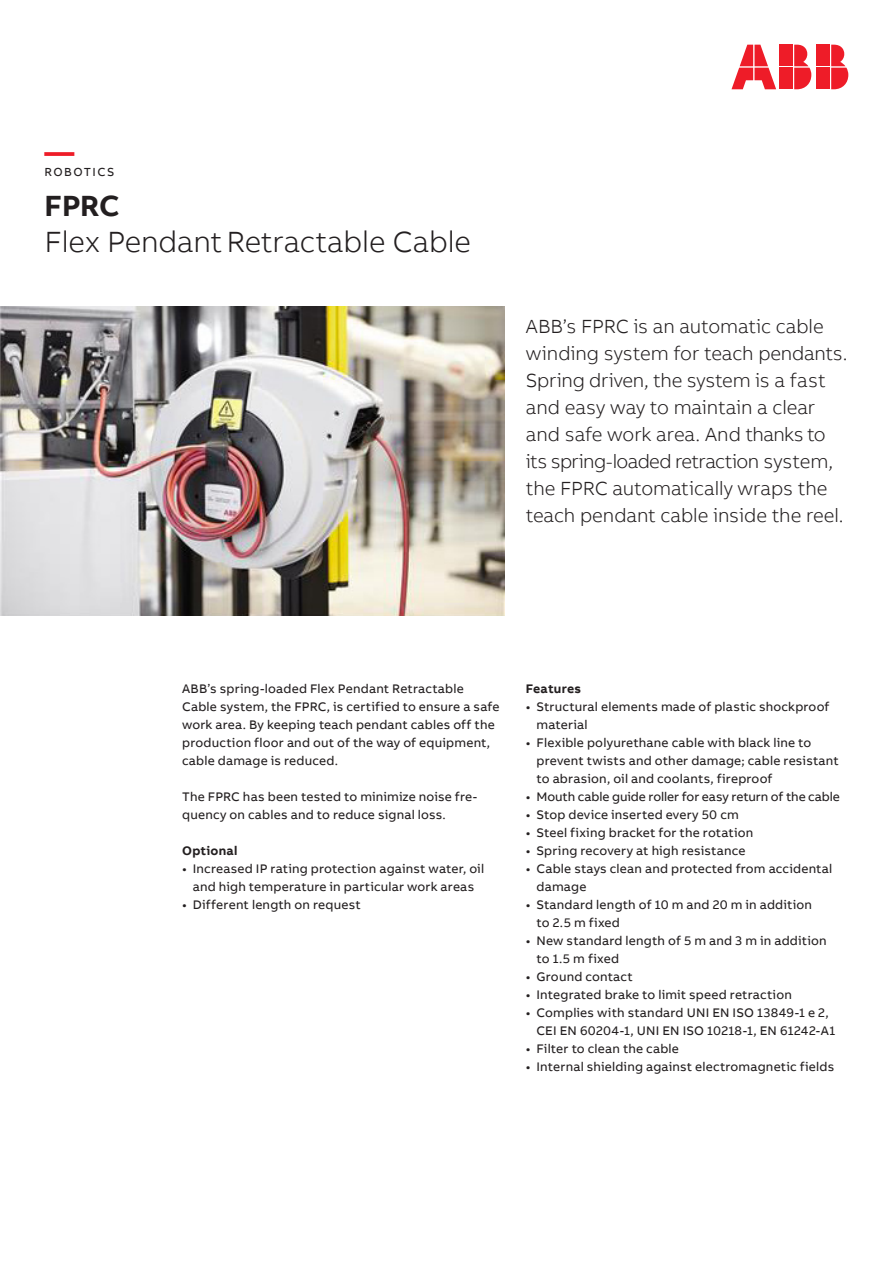
<style>
.page{position:relative;width:893px;height:1263px;background:#fff}
.page>*{position:absolute;margin:0;border:0;box-sizing:border-box;transform-origin:0 0}
.Subheadline_M_20pt_2{font:300 30px "AB Bvoice";letter-spacing:-.005em;color:#231f20}
.Headline_M_20pt_24pt{font:700 30px "AB Bvoice";color:#231f20}
.Headline_M_20pt_24pt-2{font:700 30px "AB Bvoice";color:#ee1c28}
.Lead_13pt_18pt{font:300 19.5px/27px "AB Bvoice";letter-spacing:-.005em;color:#231f20}
.Copytext_8_5pt_12pt{font:12.75px/18px "AB Bvoice";letter-spacing:.015em;color:#231f20}
.Copytext_8_5pt_12pt-2{font:12.75px "AB Bvoice";letter-spacing:-.005em;color:#231f20}
.Paragraph_Title_8_5p{font:700 12.75px "AB Bvoice";letter-spacing:.015em;color:#231f20}
.Category_M_8pt_9_6pt{font:12px "AB Bvoice";letter-spacing:.12em;color:#231f20}
</style>
<div class="page">
<div style="left:817px;top:45px;width:13px;height:21px;background:#ee1c28"></div>
<div style="left:817px;top:68px;width:13px;height:21px;background:#ee1c28"></div>
<svg style="left:831px;top:45px;width:17px;height:44px"></svg>
<svg style="left:731px;top:45px;width:45px;height:44px"></svg>
<div style="left:780px;top:45px;width:13px;height:21px;background:#ee1c28"></div>
<div style="left:780px;top:68px;width:13px;height:21px;background:#ee1c28"></div>
<svg style="left:794px;top:45px;width:17px;height:44px"></svg>
<img style="left:0;top:306px;width:505px;height:309px">
<p class="Headline_M_20pt_24pt-2" style="left:45px;top:132px;width:31px">—</p>
<p class="Category_M_8pt_9_6pt" style="left:45px;top:165px;width:71px">ROBOTICS</p>
<p class="Headline_M_20pt_24pt" style="left:45px;top:186px;width:77px">FPRC</p>
<p class="Subheadline_M_20pt_2" style="left:45px;top:224px;width:428px">Flex PendantRetractable Cable</p>
<p class="Lead_13pt_18pt" style="left:526px;top:313px;width:323px">ABB’s FPRC is an automatic cable winding system for teach pendants.<br>Spring driven, the system is a fast and easy way to maintain a clear and safe work area. And thanks to its spring-loaded retraction system, the FPRC automatically wraps the teach pendant cable inside the reel.</p>
<p class="Copytext_8_5pt_12pt" style="left:182px;top:679px;width:319px">ABB’s spring-loaded Flex Pendant Retractable Cable system, the FPRC, is certified to ensure a safe work area. By keeping teach pendant cables off the production floor and out of the way of equipment, cable damage is reduced.</p>
<p class="Copytext_8_5pt_12pt" style="left:182px;top:787px;width:297px">The FPRC has been tested to minimize noise fre&shy;quency on cables and to reduce signal loss.</p>
<p class="Paragraph_Title_8_5p" style="left:182px;top:842px;width:57px">Optional</p>
<p class="Copytext_8_5pt_12pt" style="left:182px;top:859px;width:303px;text-align:center">• Increased IP rating protection against water, oil and high temperature in particular work areas</p>
<p class="Copytext_8_5pt_12pt" style="left:182px;top:895px;width:180px">• Different length on request</p>
<p class="Paragraph_Title_8_5p" style="left:526px;top:680px;width:57px">Features</p>
<p class="Copytext_8_5pt_12pt" style="left:536px;top:697px;width:295px;text-indent:-11px">• Structural elements made of plastic shockproof material</p>
<p class="Copytext_8_5pt_12pt" style="left:536px;top:733px;width:304px;text-indent:-11px">• Flexible polyurethane cable with black line to prevent twists and other damage; cable resistant to abrasion, oil and coolants, fireproof</p>
<p class="Copytext_8_5pt_12pt-2" style="left:526px;top:789px;width:316px">• Mouth cable guide roller for easy return of the cable</p>
<p class="Copytext_8_5pt_12pt" style="left:526px;top:805px;width:214px">• Stop device inserted every 50 cm</p>
<p class="Copytext_8_5pt_12pt" style="left:526px;top:823px;width:229px">• Steel fixing bracket for the rotation</p>
<p class="Copytext_8_5pt_12pt" style="left:526px;top:841px;width:221px">• Spring recovery at high resistance</p>
<p class="Copytext_8_5pt_12pt" style="left:536px;top:859px;width:297px;text-indent:-11px">• Cable stays clean and protected from accidental damage</p>
<p class="Copytext_8_5pt_12pt" style="left:536px;top:895px;width:277px;text-indent:-11px">• Standard length of 10 m and 20 m in addition to 2.5 m fixed</p>
<p class="Copytext_8_5pt_12pt" style="left:536px;top:931px;width:292px;text-indent:-11px">• New standard length of 5 m and 3 m in addition to 1.5 m fixed</p>
<p class="Copytext_8_5pt_12pt" style="left:526px;top:967px;width:108px">• Ground contact</p>
<p class="Copytext_8_5pt_12pt" style="left:526px;top:985px;width:268px">• Integrated brake to limit speed retraction</p>
<p class="Copytext_8_5pt_12pt" style="left:536px;top:1003px;width:300px;text-indent:-11px">• Complies with standard UNI EN ISO 13849-1 e 2,<br>CEI EN 60204-1, UNI EN ISO 10218-1, EN 61242-A1</p>
<p class="Copytext_8_5pt_12pt" style="left:526px;top:1039px;width:155px">• Filter to clean the cable</p>
<p class="Copytext_8_5pt_12pt" style="left:526px;top:1057px;width:310px">• Internal shielding against electromagnetic fields</p>
</div>
